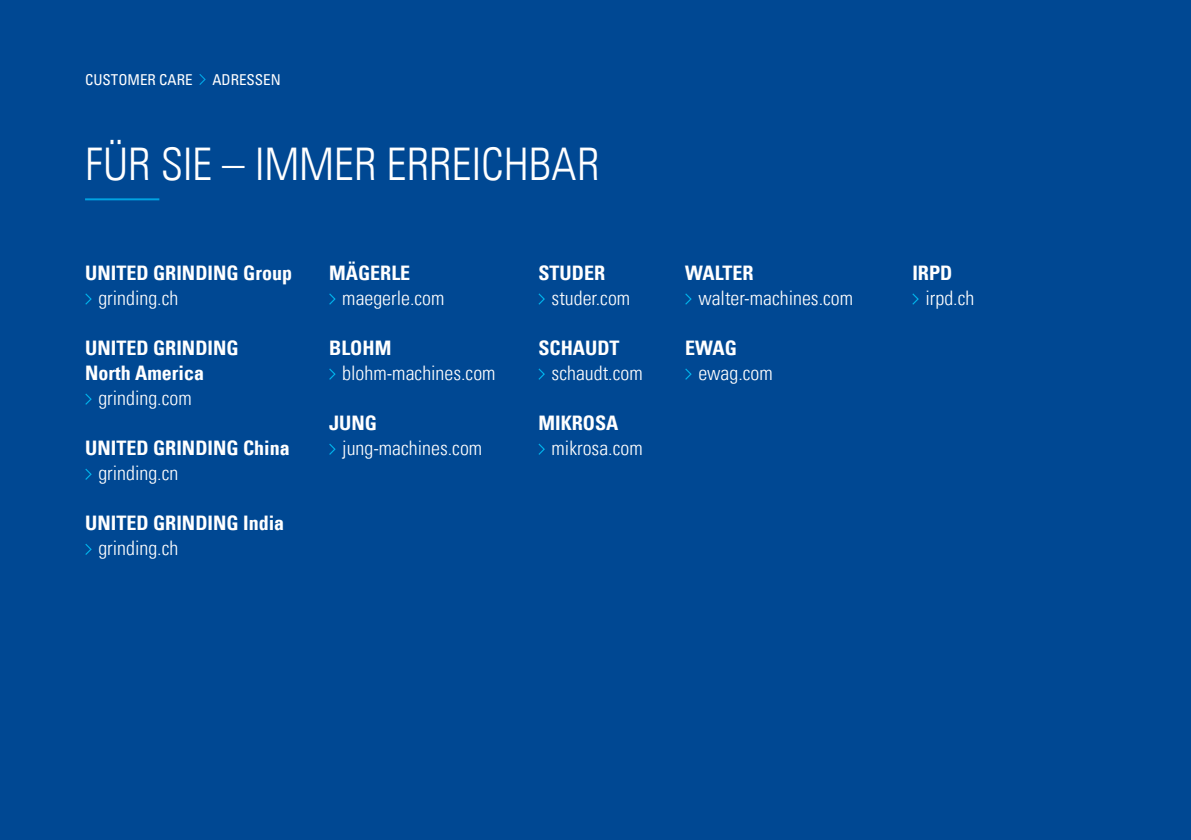
<style>
.page{position:relative;width:1191px;height:840px;background:#fff}
.page>*{position:absolute;margin:0;border:0;box-sizing:border-box;transform-origin:0 0}
.t1{font:45px "Univers Com 47 Light Cond";color:#fff}
.t2{font:20px "Univers Com 47 Light Cond";color:#fff}
.t3{font:20px/25px "Univers Com 67 Bold Cond";color:#fff}
.t4{font:condensed 15px "Univers Com 57";color:#fff}
</style>
<div class="page">
<div style="left:0;top:0;width:1191px;height:839px;background:#004893"></div>
<svg style="left:199px;top:74px;width:7px;height:11px"></svg>
<hr style="left:85px;top:198px;width:74px;height:2px;background:#00a2e2">
<svg style="left:85px;top:293px;width:7px;height:12px"></svg>
<svg style="left:85px;top:393px;width:7px;height:12px"></svg>
<svg style="left:85px;top:468px;width:7px;height:12px"></svg>
<svg style="left:85px;top:544px;width:7px;height:11px"></svg>
<svg style="left:329px;top:293px;width:7px;height:12px"></svg>
<svg style="left:329px;top:368px;width:7px;height:12px"></svg>
<svg style="left:329px;top:444px;width:7px;height:11px"></svg>
<svg style="left:538px;top:293px;width:7px;height:12px"></svg>
<svg style="left:538px;top:368px;width:7px;height:12px"></svg>
<svg style="left:538px;top:443px;width:7px;height:12px"></svg>
<svg style="left:685px;top:293px;width:7px;height:12px"></svg>
<svg style="left:685px;top:368px;width:7px;height:12px"></svg>
<svg style="left:912px;top:293px;width:7px;height:12px"></svg>
<p class="t4" style="left:85px;top:70px;width:109px">CUSTOMER CARE</p>
<p class="t4" style="left:212px;top:70px;width:70px">ADRESSEN</p>
<h1 class="t1" style="left:85px;top:137px;width:516px">FÜR SIE – IMMER ERREICHBAR</h1>
<p class="t3" style="left:85px;top:260px;width:208px">UNITED GRINDING Group</p>
<p class="t2" style="left:98px;top:285px;width:81px">grinding.ch</p>
<p class="t3" style="left:85px;top:335px;width:155px">UNITED GRINDING<br>North America</p>
<p class="t2" style="left:98px;top:385px;width:95px">grinding.com</p>
<p class="t3" style="left:85px;top:435px;width:206px">UNITED GRINDING China</p>
<p class="t2" style="left:98px;top:460px;width:81px">grinding.cn</p>
<p class="t3" style="left:85px;top:510px;width:200px">UNITED GRINDING India</p>
<p class="t2" style="left:98px;top:535px;width:81px">grinding.ch</p>
<p class="t3" style="left:329px;top:260px;width:83px">MÄGERLE</p>
<p class="t2" style="left:342px;top:285px;width:104px">maegerle.com</p>
<p class="t3" style="left:329px;top:335px;width:64px">BLOHM</p>
<p class="t2" style="left:342px;top:360px;width:155px">blohm-machines.com</p>
<p class="t3" style="left:329px;top:410px;width:49px">JUNG</p>
<p class="t2" style="left:342px;top:435px;width:141px">jung-machines.com</p>
<p class="t3" style="left:538px;top:260px;width:68px">STUDER</p>
<p class="t2" style="left:551px;top:285px;width:80px">studer.com</p>
<p class="t3" style="left:538px;top:335px;width:83px">SCHAUDT</p>
<p class="t2" style="left:551px;top:360px;width:93px">schaudt.com</p>
<p class="t3" style="left:538px;top:410px;width:82px">MIKROSA</p>
<p class="t2" style="left:551px;top:435px;width:93px">mikrosa.com</p>
<p class="t3" style="left:685px;top:260px;width:70px">WALTER</p>
<p class="t2" style="left:698px;top:285px;width:156px">walter-machines.com</p>
<p class="t3" style="left:685px;top:335px;width:53px">EWAG</p>
<p class="t2" style="left:698px;top:360px;width:76px">ewag.com</p>
<p class="t3" style="left:912px;top:260px;width:42px">IRPD</p>
<p class="t2" style="left:925px;top:285px;width:50px">irpd.ch</p>
</div>
